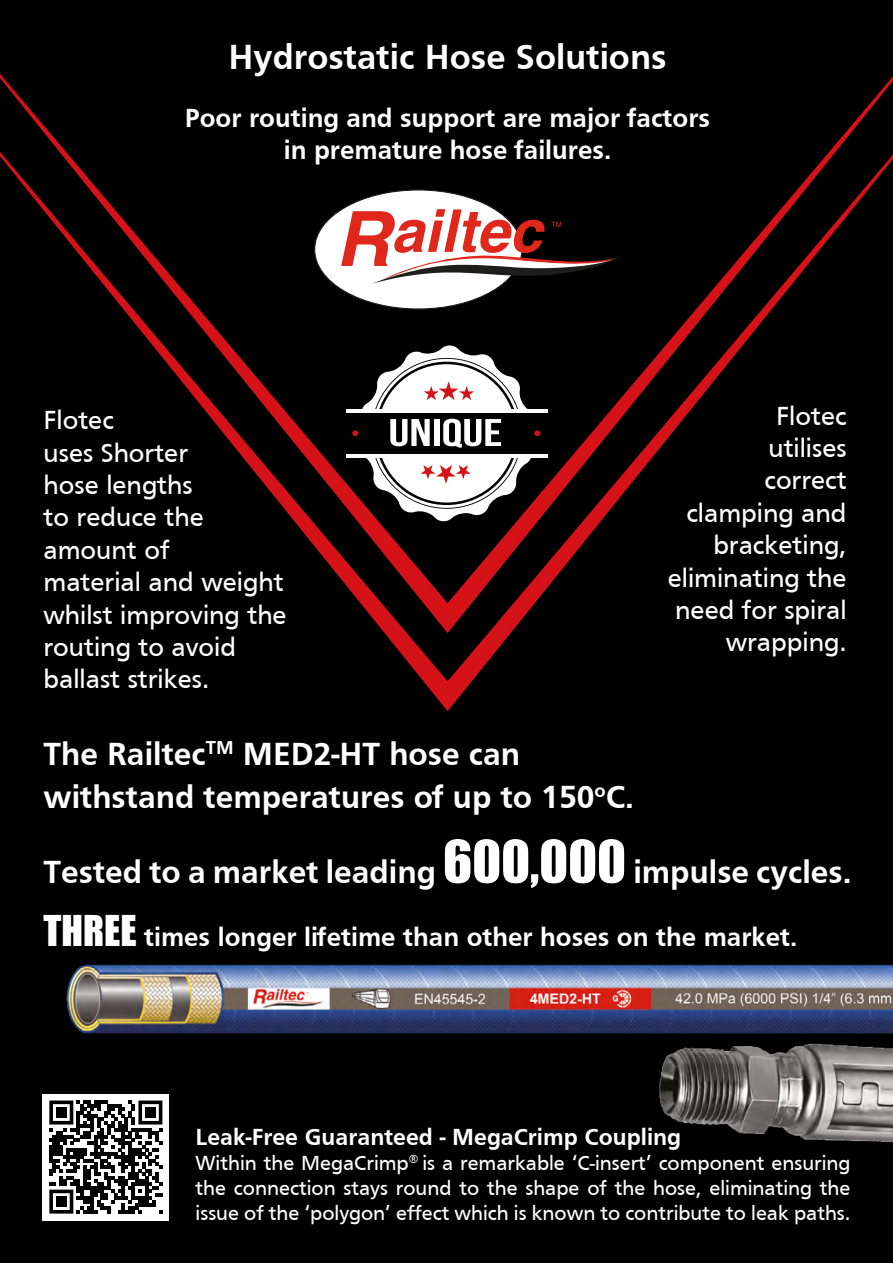
<style>
.page{position:relative;width:893px;height:1263px;background:#000}
.page>*{position:absolute;margin:0;border:0;box-sizing:border-box;transform-origin:0 0}
.t1{font:700 36px "Frutiger";color:#fff}
.t2{font:700 33px/43.2px "Frutiger";color:#fff}
.t3{font:27px/32.4px "Frutiger";color:#fff}
.t4{font:700 27px/32.4px "Frutiger";color:#fff;text-align:center}
.t5{font:700 24px "Frutiger";color:#fff}
.t6{font:21px/25.2px "Frutiger";color:#fff;text-align:justify}
.s1{font-family:"Impact";font-weight:400;font-size:54px}
.s2{font-family:"Impact";font-weight:400;font-size:39px}
</style>
<div class="page">
<div style="left:43px;top:1094px;width:126px;height:126px;background:#fff"></div>
<svg style="left:49px;top:1100px;width:113px;height:113px"></svg>
<div style="left:56px;top:1107px;width:10px;height:11px;background:#000"></div>
<div style="left:145px;top:1107px;width:11px;height:11px;background:#000"></div>
<div style="left:56px;top:1196px;width:10px;height:11px;background:#000"></div>
<img style="left:66px;top:964px;width:827px;height:70px">
<img style="left:646px;top:1011px;width:247px;height:132px">
<svg style="left:0;top:152px;width:893px;height:559px"></svg>
<div style="left:315px;top:190px;width:207px;height:119px;background:#fff;border-radius:50%"></div>
<svg style="left:341px;top:209px;width:282px;height:75px"></svg>
<hr style="left:346px;top:409px;width:201px;height:3px;background:#fff">
<hr style="left:346px;top:454px;width:201px;height:3px;background:#fff">
<svg style="left:352px;top:344px;width:188px;height:179px"></svg>
<h1 class="t1" style="left:228px;top:36px;width:440px">Hydrostatic Hose Solutions</h1>
<p class="t4" style="left:185px;top:101px;width:527px">Poor routing and support are major factors in premature hose failures.</p>
<p class="t3" style="left:44px;top:404px;width:245px">Flotec<br>uses Shorter<br>hose lengths<br>to reduce the amount of<br>material and weight whilst improving the routing to avoid ballast strikes.</p>
<p class="t3" style="left:668px;top:399px;width:180px;text-align:right">Flotec<br>utilises<br>correct clamping and bracketing, eliminating the need for spiral wrapping.</p>
<p class="t2" style="left:44px;top:731px;width:592px">The Railtec<sup>TM</sup> MED2-HT hose can withstand temperatures of up to 150<sup>o</sup>C.</p>
<p class="t2" style="left:44px;top:849px;width:809px">Tested to a market leading <span class="s1">600,000</span> impulse cycles.</p>
<p class="t4" style="left:44px;top:920px;width:755px"><span class="s2">THREE</span> times longer lifetime than other hoses on the market.</p>
<p class="t5" style="left:196px;top:1123px;width:487px">Leak-Free Guaranteed - MegaCrimp Coupling</p>
<p class="t6" style="left:196px;top:1150px;width:656px">Within the MegaCrimp<sup>®</sup> is a remarkable ‘C-insert’ component ensuring the connection stays round to the shape of the hose, eliminating the issue of the ‘polygon’ effect which is known to contribute to leak paths.</p>
</div>
